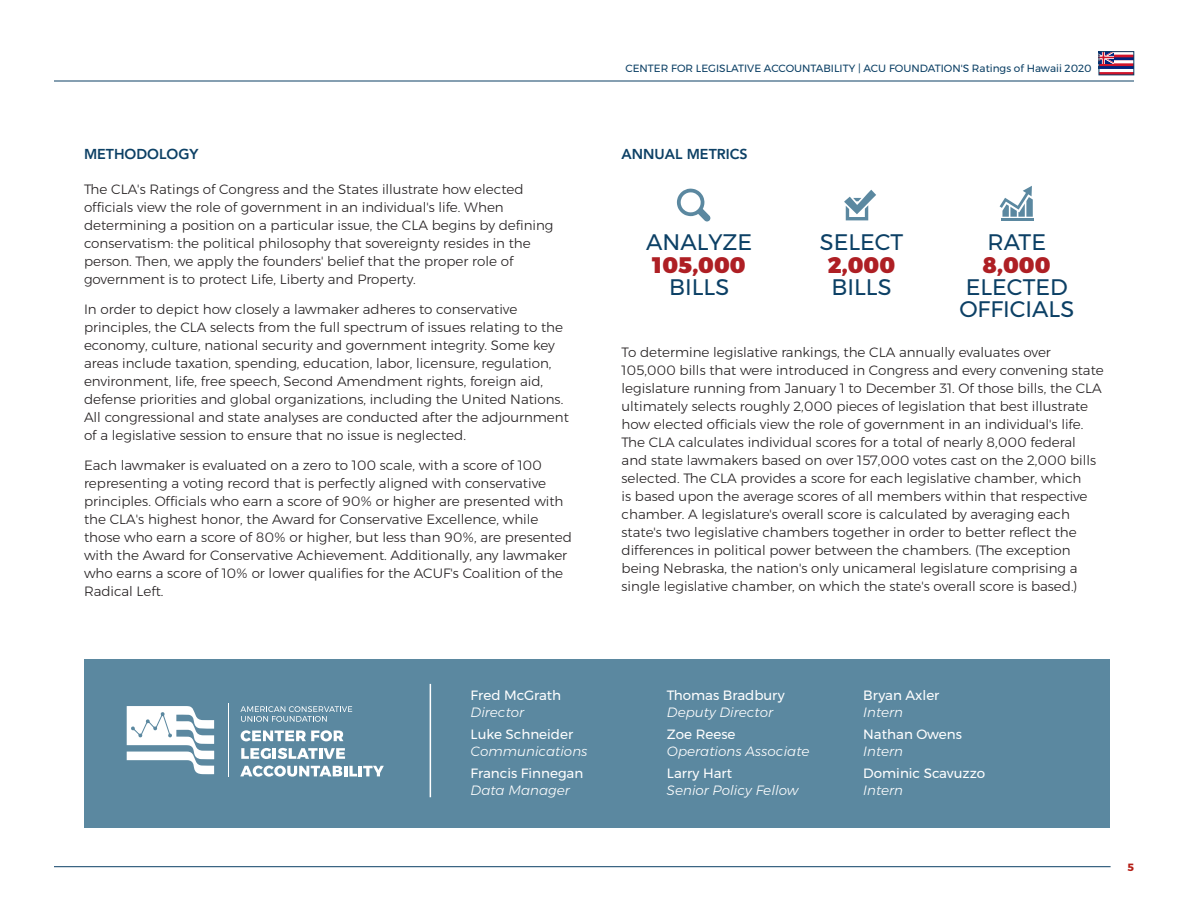
<style>
.page{position:relative;width:1188px;height:918px;background:#fff}
.page>*{position:absolute;margin:0;border:0;box-sizing:border-box;transform-origin:0 0}
.largebluecaps{font:22.5px "Montserrat";color:#0c4065}
.largebluecaps-2{font:900 22.5px "Montserrat";color:#ae1f24}
.BLUEALLCAPSTITLE{font:800 14.25px "Avenir";color:#0c4065}
.bodybullets2020{font:300 13.5px/18px "Montserrat";color:#231f20}
.boardname{font:13.5px/16.5px "Montserrat";color:#fff}
.boardname-2{font:italic 300 13.5px/16.5px "Montserrat";color:#fff}
.t1{font:10.5px "Montserrat";color:#0c4065}
.t2{font:700 10.5px "Montserrat";color:#b41d15}
.s1{font-weight:300;font-style:italic}
.s2{font-weight:400;font-style:normal}
</style>
<div class="page">
<hr style="left:54px;top:866px;width:1057px;height:1px;background:#0c4065">
<hr style="left:54px;top:81px;width:1080px;height:1px;background:#0c4065">
<svg style="left:1101px;top:55px;width:31px;height:18px"></svg>
<hr style="left:1099px;top:57px;width:35px;height:3px;background:#00247d">
<hr style="left:1099px;top:60px;width:35px;height:3px;background:#fff">
<hr style="left:1099px;top:66px;width:35px;height:3px;background:#00247d">
<hr style="left:1099px;top:69px;width:35px;height:3px;background:#fff">
<svg style="left:1101px;top:53px;width:13px;height:10px"></svg>
<div style="left:1099px;top:51px;width:35px;height:24px;border:1px solid #0c4065"></div>
<hr style="left:1001px;top:218px;width:33px;height:2px;background:#5b88a0">
<svg style="left:1000px;top:186px;width:33px;height:31px"></svg>
<svg style="left:844px;top:190px;width:32px;height:30px"></svg>
<svg style="left:677px;top:189px;width:33px;height:32px"></svg>
<div style="left:84px;top:659px;width:1026px;height:169px;background:#5b88a0"></div>
<hr style="left:430px;top:684px;width:1px;height:113px;background:#fff">
<svg style="left:127px;top:706px;width:87px;height:68px"></svg>
<svg style="left:240px;top:706px;width:112px;height:16px"></svg>
<svg style="left:241px;top:730px;width:102px;height:11px"></svg>
<svg style="left:241px;top:748px;width:104px;height:11px"></svg>
<svg style="left:240px;top:766px;width:144px;height:11px"></svg>
<hr style="left:228px;top:704px;width:1px;height:73px;background:#fff">
<p class="BLUEALLCAPSTITLE" style="left:84px;top:146px;width:116px">METHODOLOGY</p>
<p class="bodybullets2020" style="left:84px;top:180px;width:471px">The CLA's Ratings of Congress and the States illustrate how elected officials view the role of government in an individual's life. When determining a position on a particular issue, the CLA begins by defining conservatism: the political philosophy that sovereignty resides in the person. Then, we apply the founders' belief that the proper role of government is to protect Life, Liberty and Property.</p>
<p class="bodybullets2020" style="left:84px;top:300px;width:486px">In order to depict how closely a lawmaker adheres to conservative principles, the CLA selects from the full spectrum of issues relating to the economy, culture, national security and government integrity. Some key areas include taxation, spending, education, labor, licensure, regulation, environment, life, free speech, Second Amendment rights, foreign aid, defense priorities and global organizations, including the United Nations.<br>All congressional and state analyses are conducted after the adjournment of a legislative session to ensure that no issue is neglected.</p>
<p class="bodybullets2020" style="left:84px;top:456px;width:489px">Each lawmaker is evaluated on a zero to 100 scale, with a score of 100 representing a voting record that is perfectly aligned with conservative principles. Officials who earn a score of 90% or higher are presented with the CLA's highest honor, the Award for Conservative Excellence, while those who earn a score of 80% or higher, but less than 90%, are presented with the Award for Conservative Achievement. Additionally, any lawmaker who earns a score of 10% or lower qualifies for the ACUF's Coalition of the Radical Left.</p>
<p class="t1" style="left:625px;top:61px;width:468px">CENTER FOR LEGISLATIVE ACCOUNTABILITY | ACU FOUNDATION'S Ratings of Hawaii 2020</p>
<p class="BLUEALLCAPSTITLE" style="left:622px;top:146px;width:128px">ANNUAL METRICS</p>
<p class="largebluecaps" style="left:646px;top:224px;width:108px">ANALYZE</p>
<p class="largebluecaps" style="left:669px;top:270px;width:62px">BILLS</p>
<p class="largebluecaps-2" style="left:653px;top:246px;width:94px">105,000</p>
<p class="largebluecaps" style="left:820px;top:224px;width:85px">SELECT</p>
<p class="largebluecaps" style="left:832px;top:270px;width:62px">BILLS</p>
<p class="largebluecaps-2" style="left:828px;top:246px;width:69px">2,000</p>
<p class="largebluecaps" style="left:988px;top:224px;width:60px">RATE</p>
<p class="largebluecaps" style="left:966px;top:270px;width:103px">ELECTED</p>
<p class="largebluecaps" style="left:959px;top:292px;width:116px">OFFICIALS</p>
<p class="largebluecaps-2" style="left:983px;top:246px;width:69px">8,000</p>
<p class="bodybullets2020" style="left:622px;top:343px;width:484px">To determine legislative rankings, the CLA annually evaluates over 105,000 bills that were introduced in Congress and every convening state legislature running from January 1 to December 31. Of those bills, the CLA ultimately selects roughly 2,000 pieces of legislation that best illustrate how elected officials view the role of government in an individual's life.<br>The CLA calculates individual scores for a total of nearly 8,000 federal and state lawmakers based on over 157,000 votes cast on the 2,000 bills selected. The CLA provides a score for each legislative chamber, which<br>is based upon the average scores of all members within that respective chamber. A legislature's overall score is calculated by averaging each state's two legislative chambers together in order to better reflect the differences in political power between the chambers. (The exception being Nebraska, the nation's only unicameral legislature comprising a single legislative chamber, on which the state's overall score is based.)</p>
<p class="boardname" style="left:471px;top:687px;width:92px">Fred McGrath<br><span class="s1">Director</span></p>
<p class="boardname-2" style="left:471px;top:726px;width:118px"><span class="s2">Luke Schneider<br></span>Communications</p>
<p class="boardname" style="left:471px;top:765px;width:114px">Francis Finnegan<br><span class="s1">Data Manager</span></p>
<p class="boardname" style="left:667px;top:687px;width:119px">Thomas Bradbury<br><span class="s1">Deputy Director</span></p>
<p class="boardname-2" style="left:667px;top:726px;width:144px"><span class="s2">Zoe Reese<br></span>Operations Associate</p>
<p class="boardname-2" style="left:667px;top:765px;width:133px"><span class="s2">Larry Hart<br></span>Senior Policy Fellow</p>
<p class="boardname" style="left:863px;top:687px;width:78px">Bryan Axler<br><span class="s1">Intern</span></p>
<p class="boardname" style="left:863px;top:726px;width:100px">Nathan Owens<br><span class="s1">Intern</span></p>
<p class="boardname" style="left:863px;top:765px;width:123px">Dominic Scavuzzo<br><span class="s1">Intern</span></p>
<p class="t2" style="left:1127px;top:859px;width:8px">5</p>
</div>
